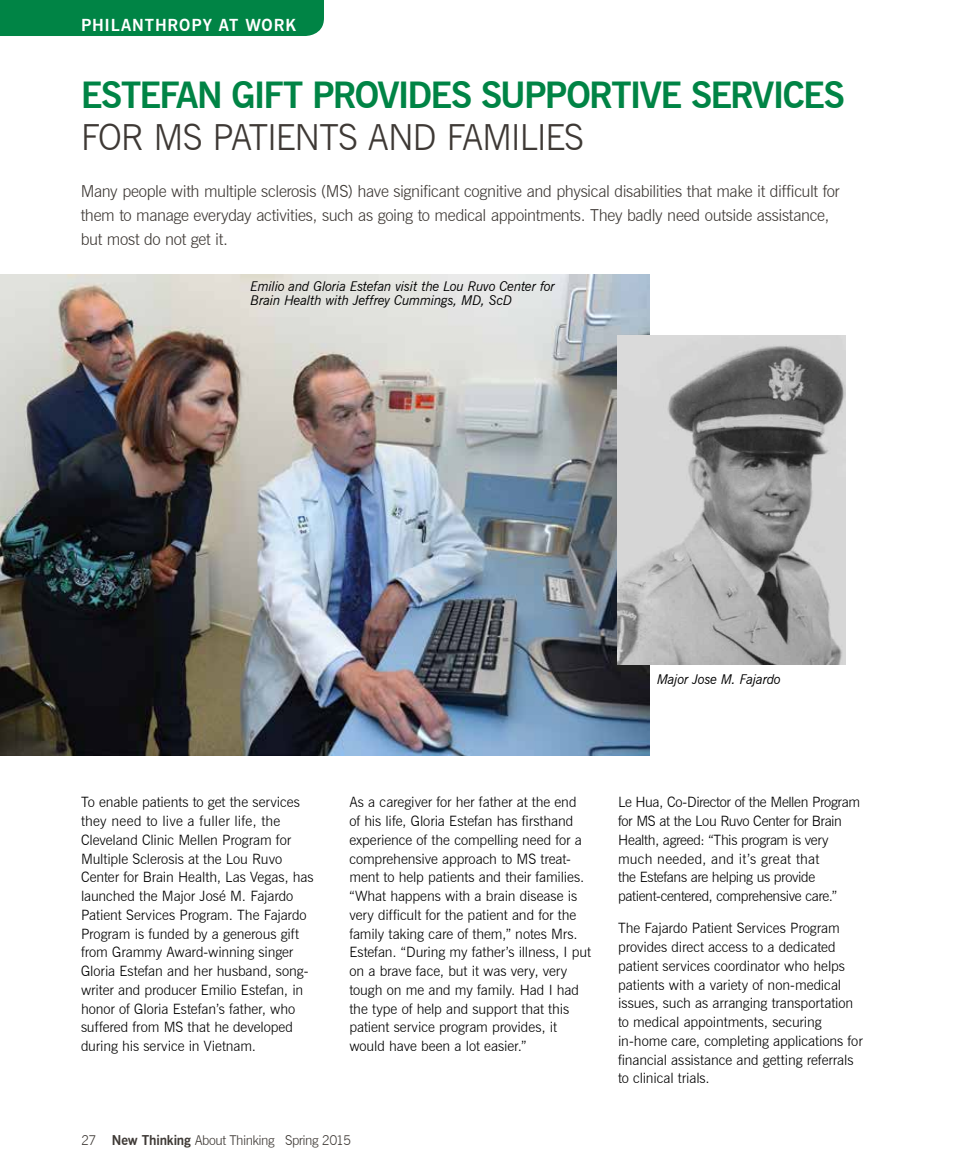
<style>
.page{position:relative;width:972px;height:1175px;background:#fff}
.page>*{position:absolute;margin:0;border:0;box-sizing:border-box;transform-origin:0 0}
.t1{font:700 36px "News Gothic BT";letter-spacing:-.05em;color:#008445}
.t2{font:300 36px "News Gothic BT";letter-spacing:-.03em;color:#3e3935}
.t3{font:300 16.5px/24px "News Gothic BT";letter-spacing:-.02em;color:#3e3935}
.t4{font:700 16.5px "News Gothic BT";letter-spacing:.05em;color:#fff}
.t5{font:300 14.25px/18.8px "News Gothic BT";letter-spacing:-.005em;color:#000}
.t6{font:300 14.25px/18.8px "News Gothic BT";letter-spacing:-.025em;color:#000}
.t7{font:italic 13.5px/14.2px "News Gothic BT";letter-spacing:-.02em;color:#000}
.t8{font:300 13.5px "News Gothic BT";letter-spacing:-.035em;color:#3e3935}
.s1{font-weight:700}
</style>
<div class="page">
<img style="left:0;top:274px;width:649px;height:481px">
<div style="left:0;top:0;width:324px;height:36px;background:#008445"></div>
<img style="left:618px;top:335px;width:228px;height:330px">
<p class="t4" style="left:81px;top:15px;width:217px">PHILANTHROPY AT WORK</p>
<h1 class="t1" style="left:81px;top:74px;width:766px">ESTEFAN GIFT PROVIDES SUPPORTIVE SERVICES</h1>
<h1 class="t2" style="left:81px;top:116px;width:505px">FOR MS PATIENTS AND FAMILIES</h1>
<p class="t3" style="left:81px;top:178px;width:760px">Many people with multiple sclerosis (MS) have significant cognitive and physical disabilities that make it difficult for them to manage everyday activities, such as going to medical appointments. They badly need outside assistance, but most do not get it.</p>
<p class="t7" style="left:251px;top:279px;width:306px">Emilio and Gloria Estefan visit the Lou Ruvo Center for<br>Brain Health with Jeffrey Cummings, MD, ScD</p>
<p class="t7" style="left:657px;top:672px;width:125px">Major Jose M. Fajardo</p>
<p class="t5" style="left:81px;top:792px;width:234px">To enable patients to get the services they need to live a fuller life, the Cleveland Clinic Mellen Program for Multiple Sclerosis at the Lou Ruvo Center for Brain Health, Las Vegas, has launched the Major José M. Fajardo Patient Services Program. The Fajardo Program is funded by a generous gift from Grammy Award-winning singer Gloria Estefan and her husband, song&shy;writer and producer Emilio Estefan, in honor of Gloria Estefan’s father, who suffered from MS that he developed during his service in Vietnam.</p>
<p class="t5" style="left:349px;top:792px;width:243px">As a caregiver for her father at the end<br>of his life, Gloria Estefan has firsthand experience of the compelling need for a comprehensive approach to MS treat&shy;ment to help patients and their families. “What happens with a brain disease is very difficult for the patient and for the family taking care of them,” notes Mrs.<br>Estefan. “During my father’s illness, I put on a brave face, but it was very, very tough on me and my family. Had I had the type of help and support that this patient service program provides, it would have been a lot easier.”</p>
<p class="t6" style="left:618px;top:792px;width:243px">Le Hua, Co-Director of the Mellen Program for MS at the Lou Ruvo Center for Brain Health, agreed: “This program is very much needed, and it’s great that<br>the Estefans are helping us provide patient-centered, comprehensive care.”</p>
<p class="t5" style="left:618px;top:918px;width:246px">The Fajardo Patient Services Program provides direct access to a dedicated patient services coordinator who helps patients with a variety of non-medical issues, such as arranging transportation to medical appointments, securing in-home care, completing applications for financial assistance and getting referrals to clinical trials.</p>
<p class="t8" style="left:81px;top:1131px;width:272px">27 <span class="s1">New Thinking</span> About Thinking Spring 2015</p>
</div>
